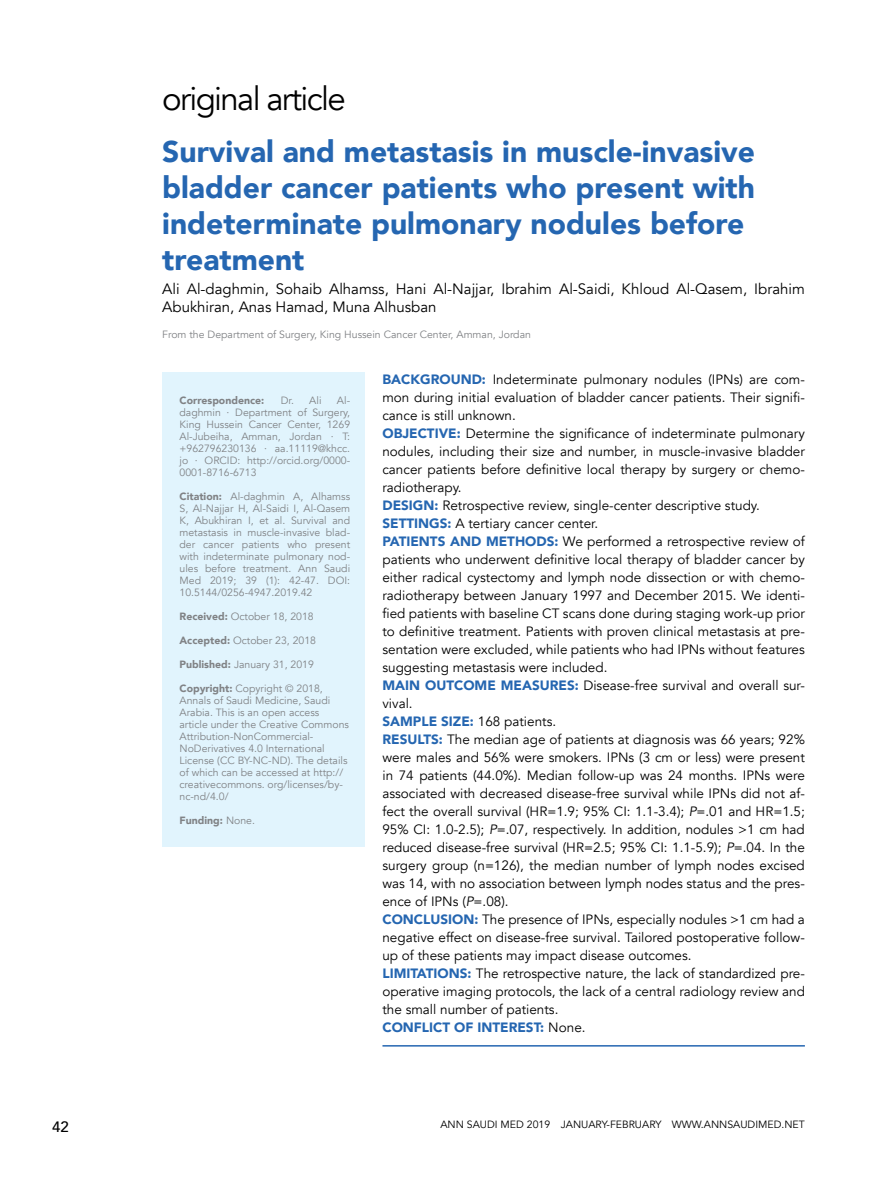
<style>
.page{position:relative;width:893px;height:1191px;background:#fff}
.page>*{position:absolute;margin:0;border:0;box-sizing:border-box;transform-origin:0 0}
.t1{font:33px "Avenir";letter-spacing:-.05em;color:#000}
.t2{font:900 30px/36px "Avenir";color:#2566b1}
.t3{font:15px/18px "Avenir";color:#000}
.t4{font:500 15px "Avenir";color:#000}
.t5{font:13.5px/18px "Avenir";color:#000}
.t6{font:10.5px/12px "Avenir";color:#808285;text-align:justify}
.t7{font:10.5px "Avenir";color:#000}
.t8{font:900 10.5px "Avenir";color:#808285}
.s1{font-weight:900}
.s2{font-weight:400}
.s3{font-weight:900;color:#2566b1}
.s4{font-style:italic}
</style>
<div class="page">
<div style="left:162px;top:372px;width:202px;height:474px;background:#e1f4fd"></div>
<hr style="left:382px;top:1045px;width:423px;height:1px;background:#2566b1">
<h1 class="t1" style="left:162px;top:78px;width:185px">original article</h1>
<h2 class="t2" style="left:162px;top:133px;width:594px">Survival and metastasis in muscle-invasive bladder cancer patients who present with indeterminate pulmonary nodules before treatment</h2>
<p class="t3" style="left:162px;top:280px;width:644px">Ali Al-daghmin, Sohaib Alhamss, Hani Al-Najjar, Ibrahim Al-Saidi, Khloud Al-Qasem, Ibrahim<br>Abukhiran, Anas Hamad, Muna Alhusban</p>
<p class="t6" style="left:162px;top:328px;width:370px">From the Department of Surgery, King Hussein Cancer Center, Amman, Jordan</p>
<p class="t6" style="left:180px;top:394px;width:172px;text-indent:157px">Al&shy;daghmin ∙ Department of Surgery, King Hussein Cancer Center, 1269<br>Al-Jubeiha, Amman, Jordan ∙ T: +962796230136 ∙ aa.11119@khcc. jo ∙ ORCID: http://orcid.org/0000- 0001-8716-6713</p>
<p class="t6" style="left:180px;top:490px;width:172px"><span class="s1">Citation:</span> Al-daghmin A, Alhamss S, Al-Najjar H, Al-Saidi I, Al-Qasem K, Abukhiran I, et al. Survival and metastasis in muscle-invasive blad&shy;der cancer patients who present with indeterminate pulmonary nod&shy;ules before treatment. Ann Saudi Med 2019; 39 (1): 42-47. DOI:<br>10.5144/0256-4947.2019.42</p>
<p class="t6" style="left:180px;top:610px;width:136px"><span class="s1">Received:</span> October 18, 2018</p>
<p class="t6" style="left:180px;top:634px;width:138px"><span class="s1">Accepted:</span> October 23, 2018</p>
<p class="t6" style="left:180px;top:658px;width:136px"><span class="s1">Published:</span> January 31, 2019</p>
<p class="t6" style="left:180px;top:682px;width:171px;text-align:left"><span class="s1">Copyright:</span> Copyright © 2018,<br>Annals of Saudi Medicine, Saudi<br>Arabia. This is an open access article under the Creative Commons<br>Attribution-NonCommercial-<br>NoDerivatives 4.0 International<br>License (CC BY-NC-ND). The details of which can be accessed at http:// creativecommons. org/licenses/by&shy;nc-nd/4.0/</p>
<p class="t8" style="left:180px;top:811px;width:77px">Funding: <span class="s2">None.</span></p>
<p class="t8" style="left:180px;top:391px;width:86px">Correspondence:</p>
<p class="t6" style="left:281px;top:394px;width:42px">Dr. Ali</p>
<p class="t5" style="left:382px;top:371px;width:424px"><span class="s3">BACKGROUND:</span> Indeterminate pulmonary nodules (IPNs) are com&shy;mon during initial evaluation of bladder cancer patients. Their signifi&shy;cance is still unknown.<br><span class="s3">OBJECTIVE:</span> Determine the significance of indeterminate pulmonary nodules, including their size and number, in muscle-invasive bladder cancer patients before definitive local therapy by surgery or chemo&shy;radiotherapy.<br><span class="s3">DESIGN:</span> Retrospective review, single-center descriptive study.<br><span class="s3">SETTINGS:</span> A tertiary cancer center.<br><span class="s3">PATIENTS AND METHODS:</span> We performed a retrospective review of patients who underwent definitive local therapy of bladder cancer by either radical cystectomy and lymph node dissection or with chemo&shy;radiotherapy between January 1997 and December 2015. We identi&shy;fied patients with baseline CT scans done during staging work-up prior to definitive treatment. Patients with proven clinical metastasis at pre&shy;sentation were excluded, while patients who had IPNs without features suggesting metastasis were included.<br><span class="s3">MAIN OUTCOME MEASURES:</span> Disease-free survival and overall sur&shy;vival.<br><span class="s3">SAMPLE SIZE:</span> 168 patients.<br><span class="s3">RESULTS:</span> The median age of patients at diagnosis was 66 years; 92% were males and 56% were smokers. IPNs (3 cm or less) were present in 74 patients (44.0%). Median follow-up was 24 months. IPNs were associated with decreased disease-free survival while IPNs did not af&shy;fect the overall survival (HR=1.9; 95% CI: 1.1-3.4); <span class="s4">P</span>=.01 and HR=1.5; 95% CI: 1.0-2.5); <span class="s4">P</span>=.07, respectively. In addition, nodules &gt;1 cm had reduced disease-free survival (HR=2.5; 95% CI: 1.1-5.9); <span class="s4">P</span>=.04. In the surgery group (n=126), the median number of lymph nodes excised was 14, with no association between lymph nodes status and the pres&shy;ence of IPNs (<span class="s4">P</span>=.08).<br><span class="s3">CONCLUSION:</span> The presence of IPNs, especially nodules &gt;1 cm had a negative effect on disease-free survival. Tailored postoperative follow&shy;up of these patients may impact disease outcomes.<br><span class="s3">LIMITATIONS:</span> The retrospective nature, the lack of standardized pre&shy;operative imaging protocols, the lack of a central radiology review and the small number of patients.<br><span class="s3">CONFLICT OF INTEREST:</span> None.</p>
<p class="t4" style="left:52px;top:1113px;width:18px">42</p>
<p class="t7" style="left:440px;top:1118px;width:366px">ANN SAUDI MED 2019 JANUARY-FEBRUARY WWW.ANNSAUDIMED.NET</p>
</div>
